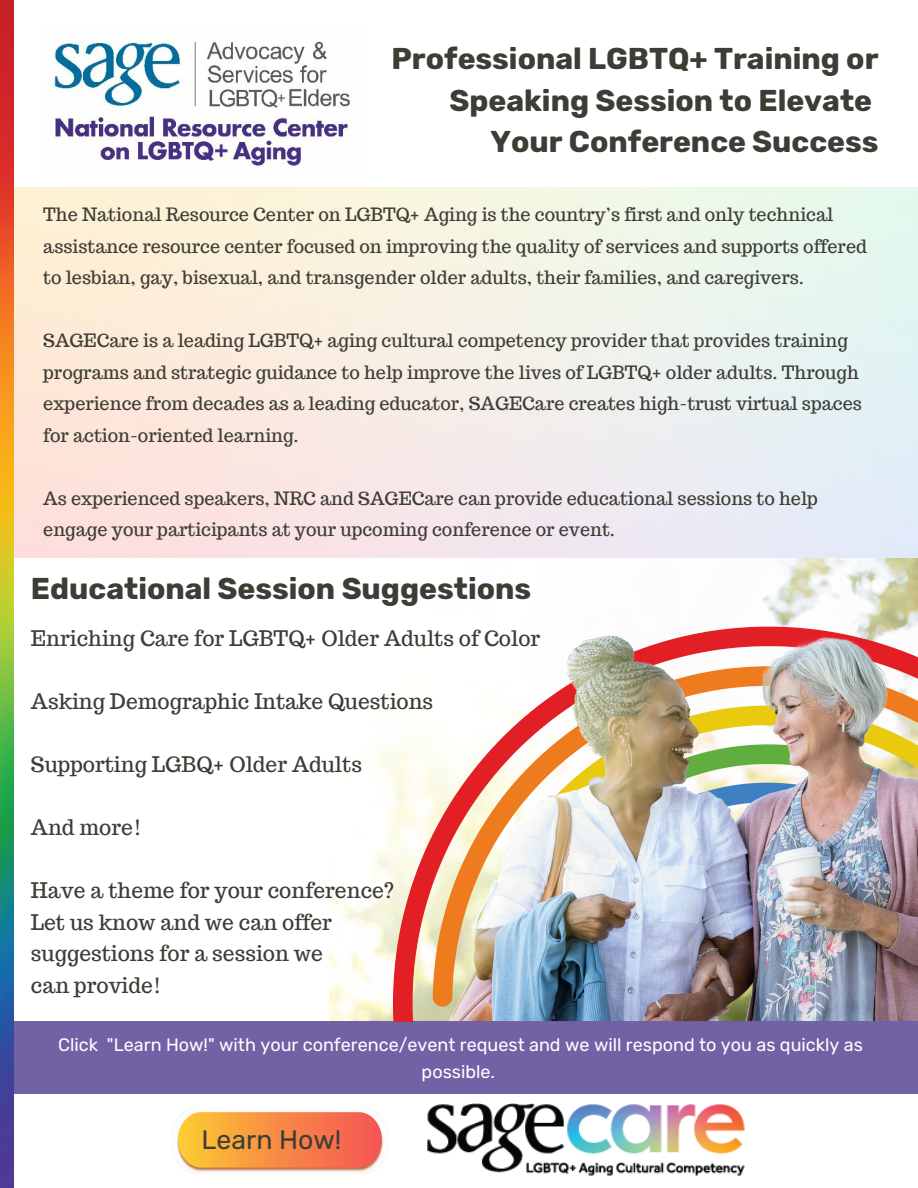
<style>
.page{position:relative;width:918px;height:1188px;background:#fff}
.page>*{position:absolute;margin:0;border:0;box-sizing:border-box;transform-origin:0 0}
.t1{font:700 30px/41.7px "Rubik";color:#3d3d36;text-align:right}
.t2{font:26.7px "Rubik";color:#3d3d36}
.t3{font:21px "Trocchi";color:#3d3d36}
.t4{font:18px/31.5px "Trocchi";color:#3d3d36}
.t5{font:18px/27px "Rubik";color:#fff;text-align:center}
</style>
<div class="page">
<div style="left:13px;top:1021px;width:905px;height:72px;background:#7361a6"></div>
<img style="left:329px;top:558px;width:589px;height:464px">
<img style="left:13px;top:188px;width:905px;height:370px">
<img style="left:0;top:0;width:13px;height:1188px">
<img style="left:54px;top:38px;width:296px;height:128px">
<img style="left:427px;top:1103px;width:318px;height:73px">
<img style="left:171px;top:1107px;width:217px;height:67px">
<p class="t1" style="left:392px;top:38px;width:488px">Professional LGBTQ+ Training or<br>Speaking Session to Elevate</p>
<p class="t1" style="left:491px;top:121px;width:389px">Your Conference Success</p>
<p class="t4" style="left:43px;top:199px;width:825px">The National Resource Center on LGBTQ+ Aging is the country’s first and only technical assistance resource center focused on improving the quality of services and supports offered to lesbian, gay, bisexual, and transgender older adults, their families, and caregivers.</p>
<p class="t4" style="left:43px;top:325px;width:820px">SAGECare is a leading LGBTQ+ aging cultural competency provider that provides training programs and strategic guidance to help improve the lives of LGBTQ+ older adults. Through experience from decades as a leading educator, SAGECare creates high-trust virtual spaces for action-oriented learning.</p>
<p class="t4" style="left:43px;top:482px;width:776px">As experienced speakers, NRC and SAGECare can provide educational sessions to help engage your participants at your upcoming conference or event.</p>
<p class="t1" style="left:31px;top:568px;width:502px">Educational Session Suggestions</p>
<p class="t3" style="left:31px;top:625px;width:511px">Enriching Care for LGBTQ+ Older Adults of Color</p>
<p class="t3" style="left:31px;top:688px;width:404px">Asking Demographic Intake Questions</p>
<p class="t3" style="left:31px;top:751px;width:333px">Supporting LGBQ+ Older Adults</p>
<p class="t3" style="left:31px;top:814px;width:112px">And more!</p>
<p class="t3" style="left:31px;top:877px;width:365px">Have a theme for your conference?</p>
<p class="t3" style="left:31px;top:908px;width:303px">Let us know and we can offer</p>
<p class="t3" style="left:31px;top:940px;width:293px">suggestions for a session we</p>
<p class="t3" style="left:31px;top:971px;width:132px">can provide!</p>
<p class="t5" style="left:58px;top:1032px;width:806px">Click "Learn How!" with your conference/event request and we will respond to you as quickly as possible.</p>
<p class="t2" style="left:202px;top:1124px;width:141px">Learn How!</p>
</div>
